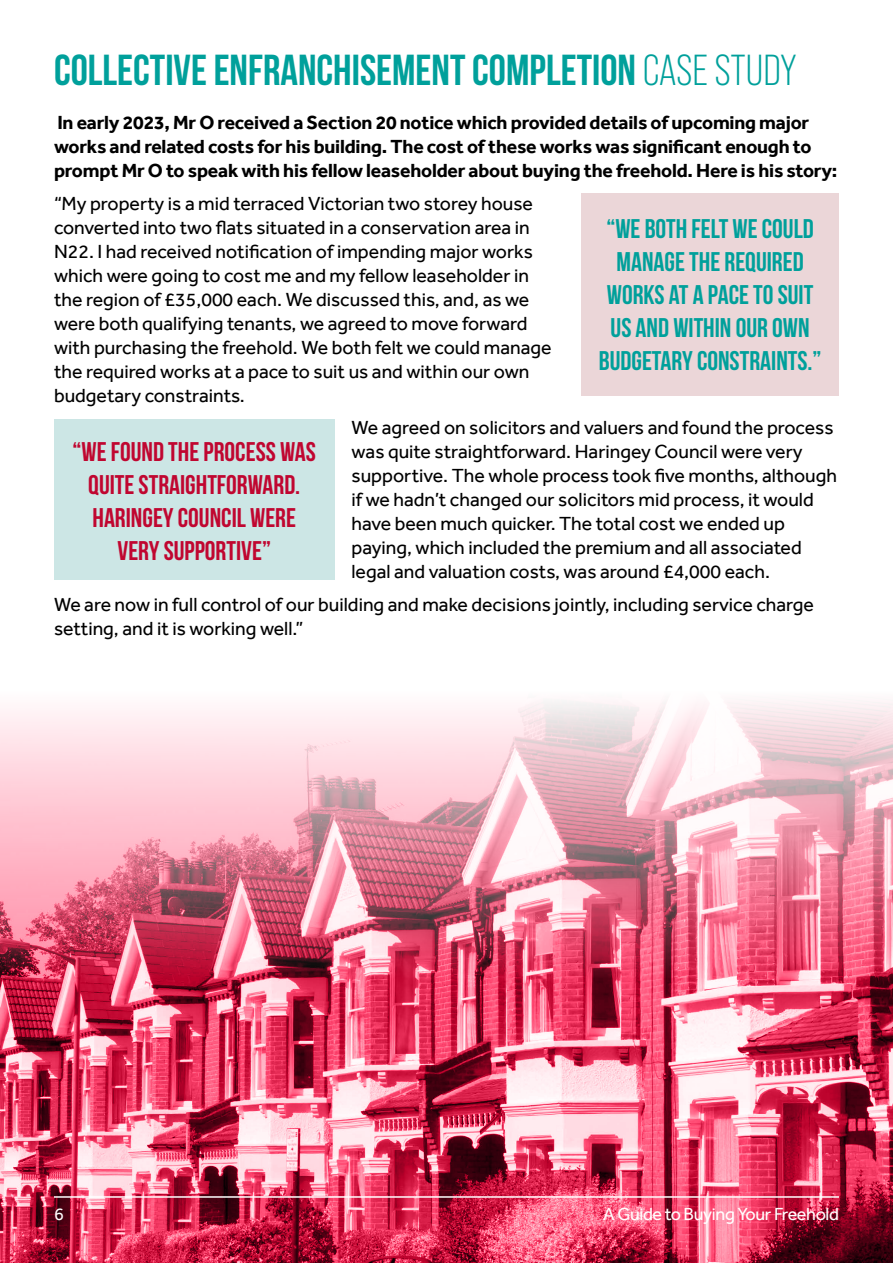
<style>
.page{position:relative;width:893px;height:1263px;background:#fff}
.page>*{position:absolute;margin:0;border:0;box-sizing:border-box;transform-origin:0 0}
.t1{font:700 43.35px "Bebas Neue";color:#00a09b}
.t2{font:27px/33px "Bebas Neue";color:#00a09b;text-align:center}
.t3{font:27px/33px "Bebas Neue";color:#c00630;text-align:center}
.t4{font:19.5px/24px "Effra";color:#000}
.t5{font:700 19.5px/24px "Effra";letter-spacing:-.01em;color:#000}
.t6{font:18px "Effra";letter-spacing:-.02em;color:#fff}
.s1{font-family:"Bebas Neue Pro";font-weight:400}
</style>
<div class="page">
<svg style="left:0;top:1051px;width:893px;height:212px;background:#d3526f"></svg>
<img style="left:0;top:702px;width:893px;height:349px">
<hr style="left:54px;top:1196px;width:785px;height:2px;background:#fff">
<div style="left:581px;top:193px;width:258px;height:202px;background:#ebd6d8"></div>
<div style="left:54px;top:420px;width:280px;height:160px;background:#cce6e5"></div>
<h1 class="t1" style="left:54px;top:46px;width:744px">COLLECTIVE ENFRANCHISEMENT COMPLETION <span class="s1">CASE STUDY</span></h1>
<p class="t5" style="left:54px;top:110px;width:785px">In early 2023, Mr O received a Section 20 notice which provided details of upcoming major works and related costs for his building. The cost of these works was significant enough to prompt Mr O to speak with his fellow leaseholder about buying the freehold. Here is his story:</p>
<p class="t4" style="left:54px;top:191px;width:499px">“My property is a mid terraced Victorian two storey house converted into two flats situated in a conservation area in N22. I had received notification of impending major works which were going to cost me and my fellow leaseholder in the region of £35,000 each. We discussed this, and, as we were both qualifying tenants, we agreed to move forward with purchasing the freehold. We both felt we could manage the required works at a pace to suit us and within our own budgetary constraints.</p>
<p class="t4" style="left:351px;top:416px;width:487px">We agreed on solicitors and valuers and found the process was quite straightforward. Haringey Council were very supportive. The whole process took five months, although if we hadn’t changed our solicitors mid process, it would have been much quicker. The total cost we ended up paying, which included the premium and all associated legal and valuation costs, was around £4,000 each.</p>
<p class="t4" style="left:54px;top:592px;width:761px">We are now in full control of our building and make decisions jointly, including service charge setting, and it is working well.”</p>
<h2 class="t2" style="left:599px;top:212px;width:224px">“WE BOTH FELT WE COULD<br>MANAGE THE REQUIRED<br>WORKS AT A PACE TO SUIT<br>US AND WITHIN OUR OWN<br>BUDGETARY CONSTRAINTS.”</h2>
<h2 class="t3" style="left:73px;top:434px;width:245px">“WE FOUND THE PROCESS WAS<br>QUITE STRAIGHTFORWARD.<br>HARINGEY COUNCIL WERE<br>VERY SUPPORTIVE”</h2>
<p class="t6" style="left:54px;top:1203px;width:11px">6</p>
<p class="t6" style="left:603px;top:1203px;width:237px">A Guide to Buying Your Freehold</p>
</div>
